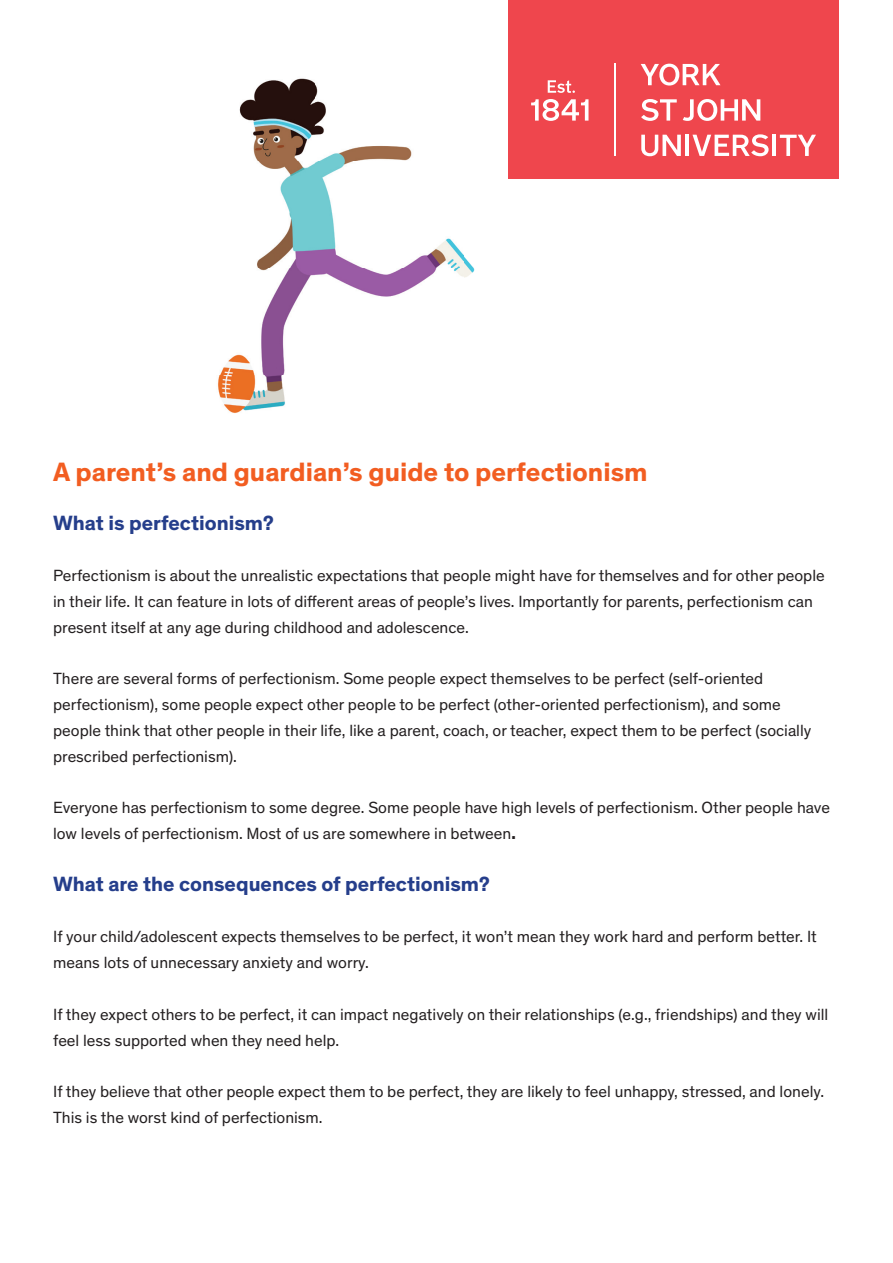
<style>
.page{position:relative;width:893px;height:1263px;background:#fff}
.page>*{position:absolute;margin:0;border:0;box-sizing:border-box;transform-origin:0 0}
.t1{font:700 27px "Theinhardt";color:#f25d21}
.t2{font:700 21px "Theinhardt";color:#253e8b}
.t3{font:16.5px/25.8px "Theinhardt";color:#231f20}
.s1{font-weight:700}
</style>
<div class="page">
<img style="left:218px;top:78px;width:257px;height:335px">
<div style="left:508px;top:0;width:331px;height:179px;background:#ef464d"></div>
<hr style="left:686px;top:135px;width:3px;height:21px;background:#fff">
<svg style="left:641px;top:135px;width:40px;height:21px"></svg>
<hr style="left:772px;top:135px;width:4px;height:21px;background:#fff">
<svg style="left:780px;top:135px;width:36px;height:21px"></svg>
<svg style="left:692px;top:134px;width:77px;height:22px"></svg>
<svg style="left:641px;top:99px;width:36px;height:22px"></svg>
<svg style="left:683px;top:99px;width:77px;height:22px"></svg>
<svg style="left:641px;top:64px;width:79px;height:22px"></svg>
<svg style="left:531px;top:99px;width:57px;height:22px"></svg>
<hr style="left:614px;top:64px;width:2px;height:92px;background:#fff">
<svg style="left:548px;top:80px;width:27px;height:13px"></svg>
<h1 class="t1" style="left:53px;top:452px;width:596px">A parent’s and guardian’s guide to perfectionism</h1>
<p class="t2" style="left:53px;top:507px;width:222px">What is perfectionism?</p>
<p class="t3" style="left:53px;top:562px;width:773px">Perfectionism is about the unrealistic expectations that people might have for themselves and for other people in their life. It can feature in lots of different areas of people’s lives. Importantly for parents, perfectionism can present itself at any age during childhood and adolescence.</p>
<p class="t3" style="left:53px;top:665px;width:760px">There are several forms of perfectionism. Some people expect themselves to be perfect (self-oriented perfectionism), some people expect other people to be perfect (other-oriented perfectionism), and some people think that other people in their life, like a parent, coach, or teacher, expect them to be perfect (socially prescribed perfectionism).</p>
<p class="t3" style="left:53px;top:794px;width:778px">Everyone has perfectionism to some degree. Some people have high levels of perfectionism. Other people have low levels of perfectionism. Most of us are somewhere in between<span class="s1">.</span></p>
<p class="t2" style="left:53px;top:868px;width:438px">What are the consequences of perfectionism?</p>
<p class="t3" style="left:53px;top:923px;width:765px">If your child/adolescent expects themselves to be perfect, it won’t mean they work hard and perform better. It means lots of unnecessary anxiety and worry.</p>
<p class="t3" style="left:53px;top:1000px;width:777px">If they expect others to be perfect, it can impact negatively on their relationships (e.g., friendships) and they will feel less supported when they need help.</p>
<p class="t3" style="left:53px;top:1078px;width:772px">If they believe that other people expect them to be perfect, they are likely to feel unhappy, stressed, and lonely.<br>This is the worst kind of perfectionism.</p>
</div>
